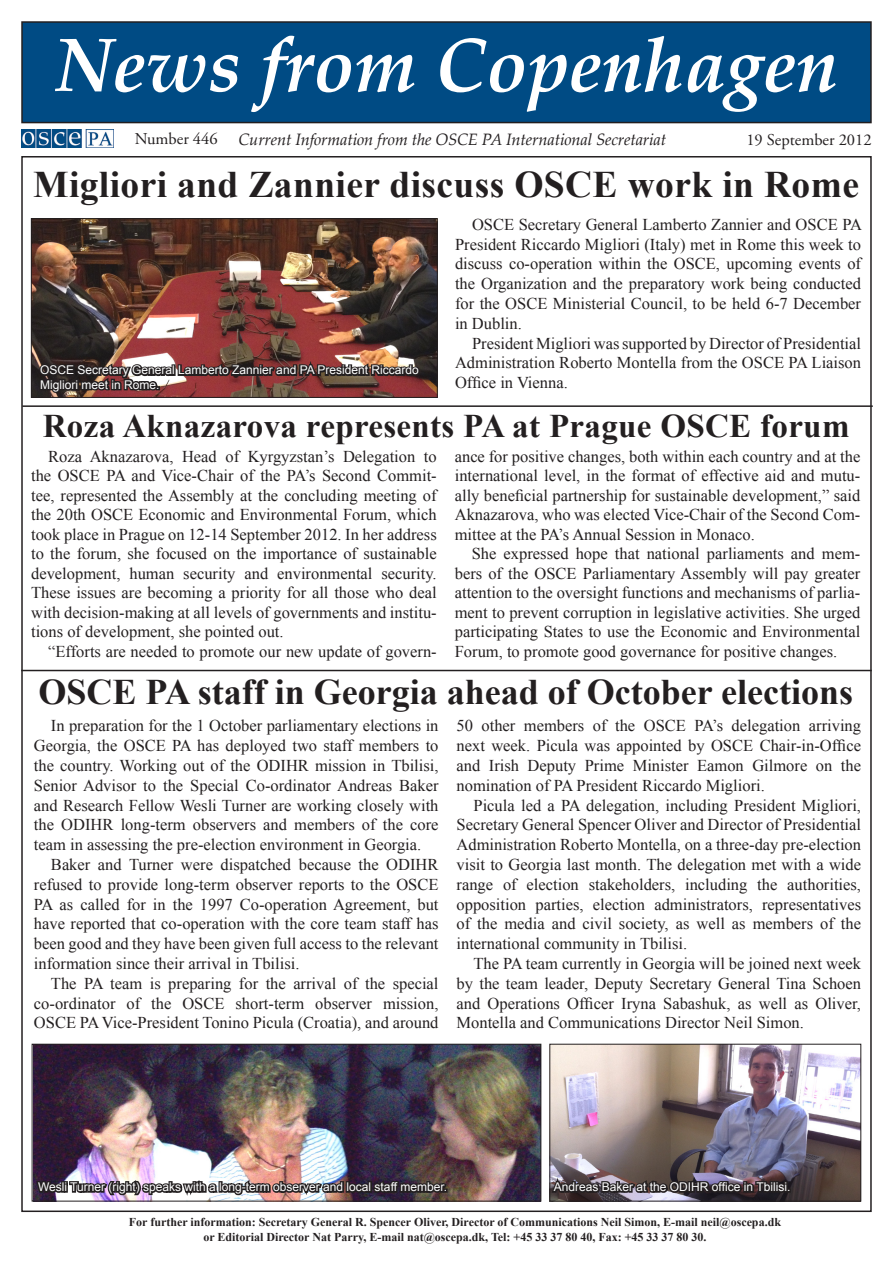
<style>
.page{position:relative;width:893px;height:1263px;background:#fff}
.page>*{position:absolute;margin:0;border:0;box-sizing:border-box;transform-origin:0 0}
.t1{font:italic 700 75.3px "Palatino Linotype";color:#fff}
.t2{font:700 37.5px "Times New Roman";letter-spacing:.01em;color:#231f20}
.t3{font:700 36px "Times New Roman";color:#231f20}
.t4{font:700 33px "Times New Roman";letter-spacing:.01em;color:#231f20}
.Body_text{font:16.5px/19.8px "Times New Roman";color:#231f20;text-align:justify}
.t5{font:italic 16.5px "Palatino Linotype";letter-spacing:-.01em;color:#231f20}
.t6{font:16.5px "Adobe Garamond Pro";color:#231f20}
.t7{font:700 12px/14.4px "Times New Roman";color:#231f20;text-align:center}
.Body_text-2{font:12px/14.4px "Arial";color:#fff}
</style>
<div class="page">
<div style="left:22px;top:22px;width:849px;height:101px;background:#004b84"></div>
<div style="left:21px;top:21px;width:851px;height:102px;border:1px solid #231f20"></div>
<img style="left:21px;top:129px;width:92px;height:19px">
<img style="left:33px;top:220px;width:402px;height:176px">
<div style="left:31px;top:218px;width:406px;height:180px;border:1px solid #231f20"></div>
<hr style="left:21px;top:670px;width:851px;height:1px;background:#231f20">
<img style="left:552px;top:1046px;width:307px;height:153px">
<div style="left:550px;top:1044px;width:311px;height:157px;border:1px solid #231f20"></div>
<svg style="left:549px;top:1171px;width:242px;height:26px;background:#50474e"></svg>
<img style="left:34px;top:1046px;width:505px;height:153px">
<div style="left:32px;top:1044px;width:509px;height:157px;border:1px solid #231f20"></div>
<img style="left:34px;top:1157px;width:414px;height:55px">
<hr style="left:22px;top:405px;width:851px;height:2px;background:#231f20">
<svg style="left:37px;top:354px;width:385px;height:44px;background:#6b4440"></svg>
<p class="t1" style="left:55px;top:12px;width:784px">News from Copenhagen</p>
<p class="t6" style="left:135px;top:129px;width:84px">Number 446</p>
<p class="t5" style="left:238px;top:128px;width:429px">Current Information from the OSCE PA International Secretariat</p>
<p class="t6" style="left:746px;top:130px;width:127px">19 September 2012</p>
<p class="t2" style="left:33px;top:159px;width:827px">Migliori and Zannier discuss OSCE work in Rome</p>
<p class="Body_text" style="left:455px;top:214px;width:408px;text-indent:17px">OSCE Secretary General Lamberto Zannier and OSCE PA President Riccardo Migliori (Italy) met in Rome this week to discuss co-operation within the OSCE, upcoming events of the Organization and the preparatory work being conducted for the OSCE Ministerial Council, to be held 6-7 December in Dublin.</p>
<p class="Body_text" style="left:455px;top:333px;width:408px;text-indent:17px">President Migliori was supported by Director of Presidential Administration Roberto Montella from the OSCE PA Liaison Office in Vienna.</p>
<p class="Body_text-2" style="left:40px;top:363px;width:380px">OSCE Secretary General Lamberto Zannier and PA President Riccardo<br>Migliori meet in Rome.</p>
<p class="t4" style="left:43px;top:403px;width:808px">Roza Aknazarova represents PA at Prague OSCE forum</p>
<p class="Body_text" style="left:31px;top:446px;width:407px;text-indent:17px">Roza Aknazarova, Head of Kyrgyzstan’s Delegation to the OSCE PA and Vice-Chair of the PA’s Second Commit&shy;tee, represented the Assembly at the concluding meeting of the 20th OSCE Economic and Environmental Forum, which took place in Prague on 12-14 September 2012. In her address to the forum, she focused on the importance of sustainable development, human security and environmental security.<br>These issues are becoming a priority for all those who deal with decision-making at all levels of governments and institu&shy;tions of development, she pointed out.</p>
<p class="Body_text" style="left:48px;top:641px;width:390px">“Efforts are needed to promote our new update of govern-</p>
<p class="Body_text" style="left:455px;top:446px;width:407px">ance for positive changes, both within each country and at the international level, in the format of effective aid and mutu&shy;ally beneficial partnership for sustainable development,” said Aknazarova, who was elected Vice-Chair of the Second Com&shy;mittee at the PA’s Annual Session in Monaco.</p>
<p class="Body_text" style="left:455px;top:543px;width:407px;text-indent:17px">She expressed hope that national parliaments and mem&shy;bers of the OSCE Parliamentary Assembly will pay greater attention to the oversight functions and mechanisms of parlia&shy;ment to prevent corruption in legislative activities. She urged participating States to use the Economic and Environmental Forum, to promote good governance for positive changes.</p>
<p class="t3" style="left:38px;top:667px;width:816px">OSCE PA staff in Georgia ahead of October elections</p>
<p class="Body_text" style="left:34px;top:716px;width:406px;text-indent:17px">In preparation for the 1 October parliamentary elections in Georgia, the OSCE PA has deployed two staff members to the country. Working out of the ODIHR mission in Tbilisi, Senior Advisor to the Special Co-ordinator Andreas Baker and Research Fellow Wesli Turner are working closely with the ODIHR long-term observers and members of the core team in assessing the pre-election environment in Georgia.</p>
<p class="Body_text" style="left:34px;top:854px;width:406px;text-indent:17px">Baker and Turner were dispatched because the ODIHR refused to provide long-term observer reports to the OSCE PA as called for in the 1997 Co-operation Agreement, but have reported that co-operation with the core team staff has been good and they have been given full access to the relevant information since their arrival in Tbilisi.</p>
<p class="Body_text" style="left:34px;top:973px;width:406px;text-indent:17px">The PA team is preparing for the arrival of the special co-ordinator of the OSCE short-term observer mission, OSCE PA Vice-President Tonino Picula (Croatia), and around</p>
<p class="Body_text" style="left:457px;top:716px;width:406px">50 other members of the OSCE PA’s delegation arriving next week. Picula was appointed by OSCE Chair-in-Office and Irish Deputy Prime Minister Eamon Gilmore on the nomination of PA President Riccardo Migliori.</p>
<p class="Body_text" style="left:457px;top:795px;width:406px;text-indent:17px">Picula led a PA delegation, including President Migliori, Secretary General Spencer Oliver and Director of Presidential Administration Roberto Montella, on a three-day pre-election visit to Georgia last month. The delegation met with a wide range of election stakeholders, including the authorities, opposition parties, election administrators, representatives of the media and civil society, as well as members of the international community in Tbilisi.</p>
<p class="Body_text" style="left:457px;top:953px;width:406px;text-indent:17px">The PA team currently in Georgia will be joined next week by the team leader, Deputy Secretary General Tina Schoen and Operations Officer Iryna Sabashuk, as well as Oliver, Montella and Communications Director Neil Simon.</p>
<p class="Body_text-2" style="left:38px;top:1180px;width:411px">Wesli Turner (right) speaks with a long-term observer and local staff member.</p>
<p class="Body_text-2" style="left:554px;top:1180px;width:238px">Andreas Baker at the ODIHR office in Tbilisi.</p>
<p class="t7" style="left:129px;top:1215px;width:653px">For further information: Secretary General R. Spencer Oliver, Director of Communications Neil Simon, E-mail neil@oscepa.dk or Editorial Director Nat Parry, E-mail nat@oscepa.dk, Tel: +45 33 37 80 40, Fax: +45 33 37 80 30.</p>
</div>
